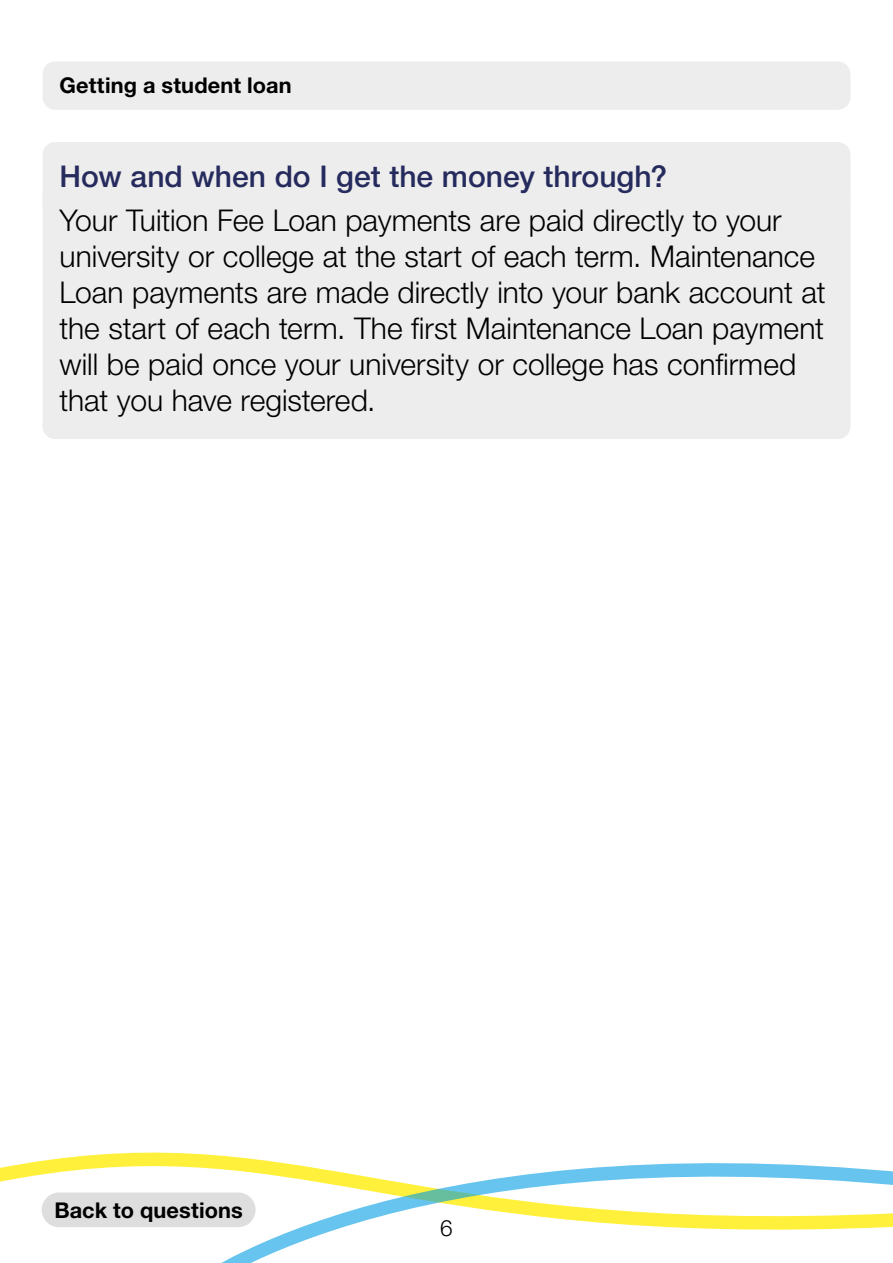
<style>
.page{position:relative;width:893px;height:1263px;background:#fff}
.page>*{position:absolute;margin:0;border:0;box-sizing:border-box;transform-origin:0 0}
.Answer_1{font:300 30px/36px "Helvetica Neue LT Pro";color:#000}
.Question{font:500 30px "Helvetica Neue LT Pro";color:#262b5e}
.t1{font:300 22.5px "Helvetica Neue LT Pro";color:#000}
.t2{font:700 21.75px "Helvetica Neue LT Pro";letter-spacing:.005em;color:#000}
</style>
<div class="page">
<svg style="left:0;top:1152px;width:173px;height:75px"></svg>
<svg style="left:173px;top:1152px;width:720px;height:111px"></svg>
<div style="left:43px;top:61px;width:807px;height:49px;background:#ededed;border-radius:13px"></div>
<div style="left:42px;top:1192px;width:214px;height:35px;background:#dedede;border-radius:17px"></div>
<div style="left:43px;top:142px;width:807px;height:73px;background:#ededed;border-radius:13px"></div>
<div style="left:43px;top:187px;width:807px;height:252px;background:#ededed;border-radius:13px"></div>
<p class="t2" style="left:60px;top:72px;width:234px">Getting a student loan</p>
<h3 class="Question" style="left:60px;top:158px;width:609px">How and when do I get the money through?</h3>
<p class="Answer_1" style="left:60px;top:202px;width:768px">Your Tuition Fee Loan payments are paid directly to your university or college at the start of each term. Maintenance Loan payments are made directly into your bank account at the start of each term. The first Maintenance Loan payment will be paid once your university or college has confirmed that you have registered.</p>
<p class="t2" style="left:54px;top:1196px;width:190px">Back to questions</p>
<p class="t1" style="left:440px;top:1214px;width:14px">6</p>
</div>
